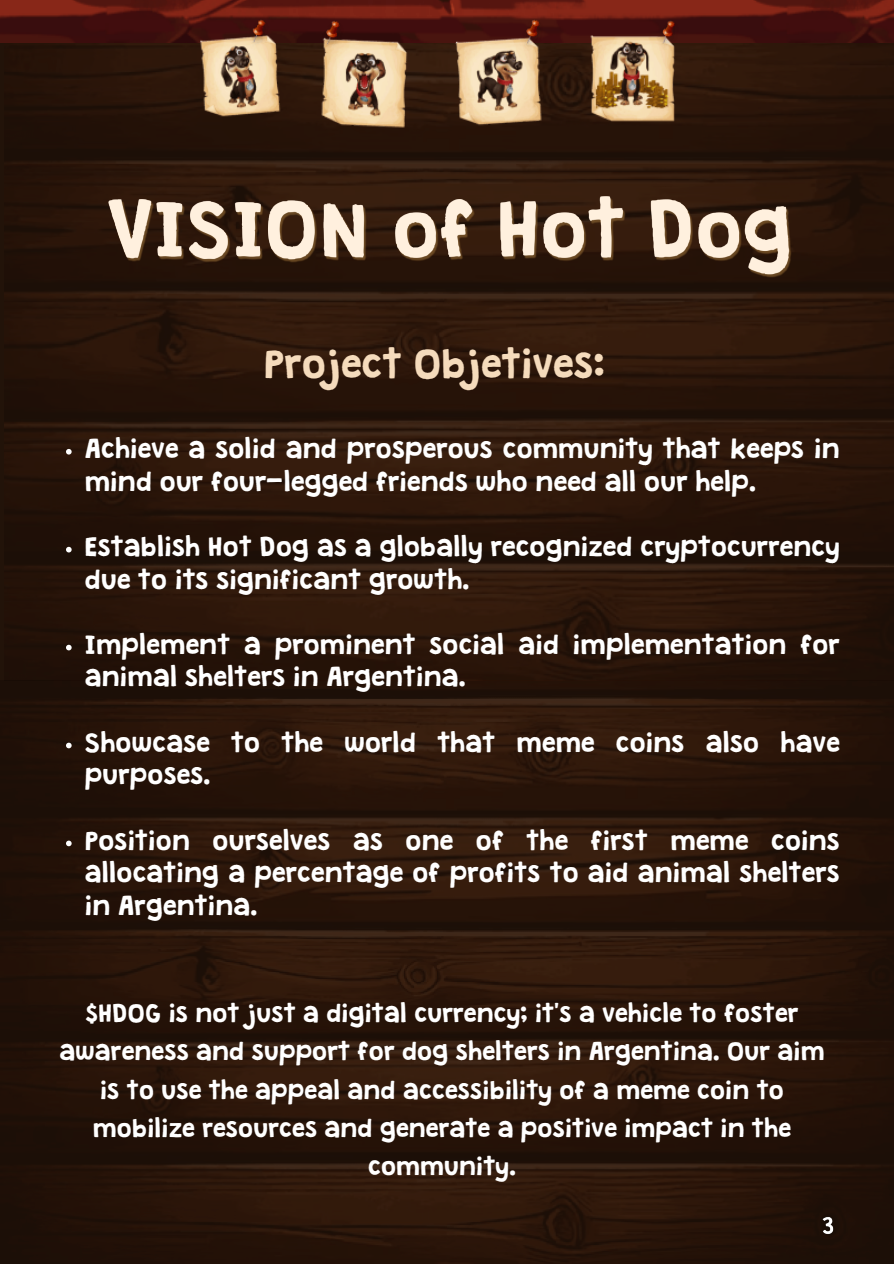
<style>
.page{position:relative;width:894px;height:1264px;background:#fff}
.page>*{position:absolute;margin:0;border:0;box-sizing:border-box;transform-origin:0 0}
.t1{font:36px "Granstander Clean";color:#f5dbbc}
.t2{font:23.85px/32.7px "Granstander Clean";color:#fff}
.t3{font:22.5px/38.2px "Granstander Clean";color:#fff;text-align:center}
</style>
<div class="page">
<img style="left:4px;top:43px;width:889px;height:637px">
<img style="left:0;top:680px;width:893px;height:583px">
<svg style="left:66px;top:449px;width:6px;height:5px"></svg>
<svg style="left:66px;top:547px;width:6px;height:5px"></svg>
<svg style="left:66px;top:644px;width:6px;height:6px"></svg>
<svg style="left:66px;top:742px;width:6px;height:6px"></svg>
<svg style="left:66px;top:840px;width:6px;height:6px"></svg>
<img style="left:0;top:0;width:893px;height:43px">
<img style="left:197px;top:18px;width:487px;height:113px">
<img style="left:816px;top:1211px;width:24px;height:30px">
<img style="left:85px;top:196px;width:731px;height:84px">
<p class="t1" style="left:264px;top:351px;width:342px">Project Objetives:</p>
<p class="t2" style="left:85px;top:435px;width:756px">Achieve a solid and prosperous community that keeps in mind our four-legged friends who need all our help.</p>
<p class="t2" style="left:85px;top:533px;width:756px">Establish Hot Dog as a globally recognized cryptocurrency due to its significant growth.</p>
<p class="t2" style="left:85px;top:631px;width:756px">Implement a prominent social aid implementation for animal shelters in Argentina.</p>
<h2 class="t2" style="left:85px;top:729px;width:756px">Showcase to the world that meme coins also have purposes.</h2>
<p class="t2" style="left:85px;top:827px;width:756px;text-align:justify">Position ourselves as one of the first meme coins allocating a percentage of profits to aid animal shelters in Argentina.</p>
<p class="t3" style="left:60px;top:997px;width:766px">$HDOG is not just a digital currency; it's a vehicle to foster awareness and support for dog shelters in Argentina. Our aim is to use the appeal and accessibility of a meme coin to mobilize resources and generate a positive impact in the community.</p>
</div>
